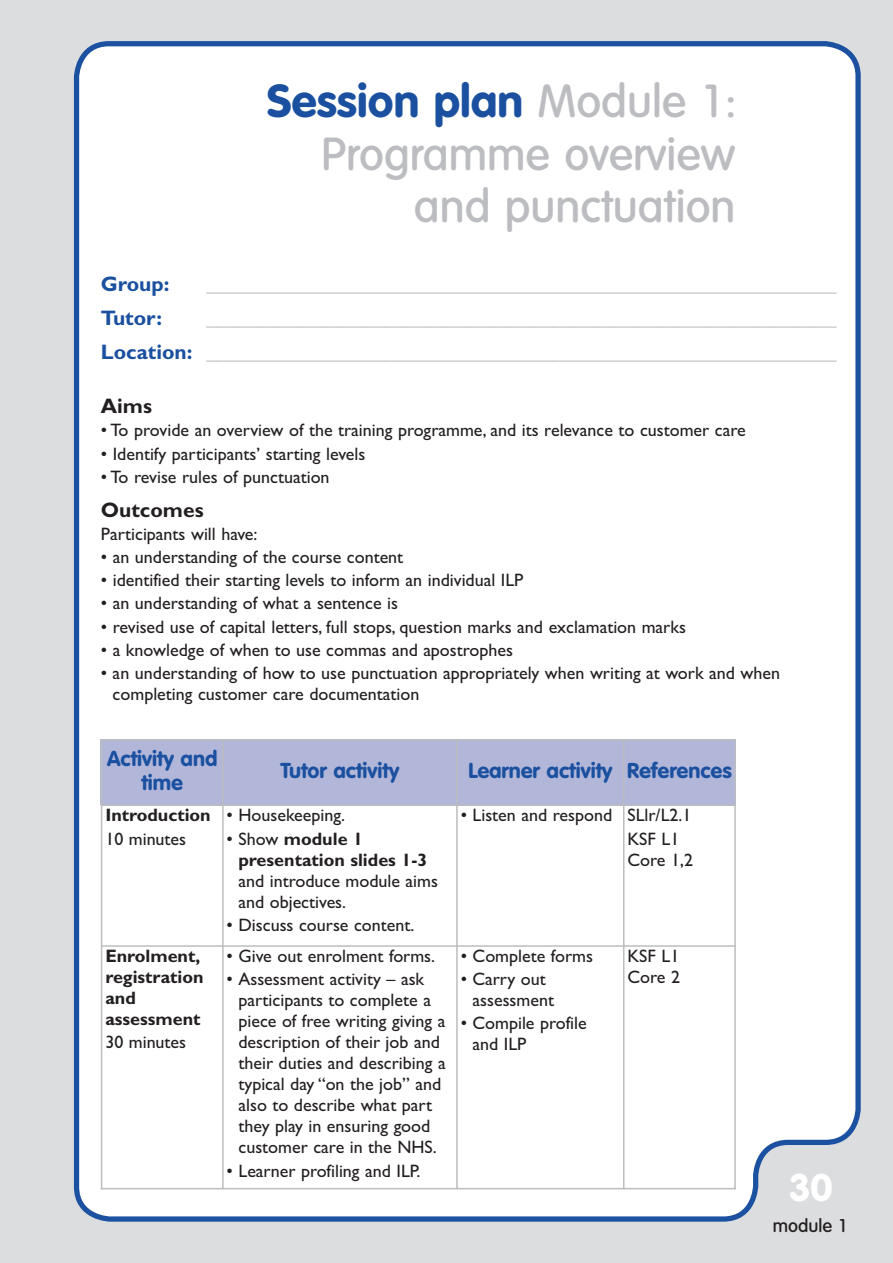
<style>
.page{position:relative;width:893px;height:1263px;background:#dcdddf}
.page>*{position:absolute;margin:0;border:0;box-sizing:border-box;transform-origin:0 0}
.t1{font:500 45px/52.5px "Volkswagen";color:#bcbdc0;text-align:right}
.t2{font:700 37.5px "Volkswagen";color:#fff}
.t3{font:700 21px/34.2px "Gill Sans";color:#bcbdc0;text-align:right}
.t4{font:700 21px/24px "Volkswagen";color:#1a509f;text-align:center}
.t5{font:700 21px "Gill Sans";color:#1a509f}
.t6{font:700 21px "Gill Sans";color:#231f20}
.t7{font:18px/21px "Gill Sans";color:#231f20}
.t8{font:700 18px/21px "Gill Sans";color:#231f20}
.t9{font:500 18px "Volkswagen";color:#231f20}
.s1{font-weight:700;color:#1a509f}
.s2{color:#1a509f}
.s3{font-weight:400}
</style>
<div class="page">
<div style="left:73px;top:41px;width:788px;height:1181px;background:#fff"></div>
<div style="left:101px;top:739px;width:122px;height:66px;background:#b2b7da"></div>
<div style="left:223px;top:739px;width:234px;height:66px;background:#b2b7da"></div>
<div style="left:457px;top:739px;width:167px;height:66px;background:#b2b7da"></div>
<div style="left:624px;top:739px;width:112px;height:66px;background:#b2b7da"></div>
<div style="left:101px;top:805px;width:122px;height:141px;background:#fff"></div>
<div style="left:223px;top:805px;width:234px;height:141px;background:#fff"></div>
<div style="left:457px;top:805px;width:167px;height:141px;background:#fff"></div>
<div style="left:624px;top:805px;width:112px;height:141px;background:#fff"></div>
<div style="left:101px;top:946px;width:122px;height:243px;background:#fff"></div>
<div style="left:223px;top:946px;width:234px;height:243px;background:#fff"></div>
<div style="left:457px;top:946px;width:167px;height:243px;background:#fff"></div>
<div style="left:624px;top:946px;width:112px;height:243px;background:#fff"></div>
<hr style="left:101px;top:739px;width:1px;height:450px;background:#bcbdc0">
<hr style="left:222px;top:739px;width:2px;height:450px;background:#bcbdc0">
<hr style="left:456px;top:739px;width:2px;height:450px;background:#bcbdc0">
<hr style="left:623px;top:739px;width:1px;height:450px;background:#bcbdc0">
<hr style="left:734px;top:739px;width:2px;height:450px;background:#bcbdc0">
<hr style="left:101px;top:739px;width:635px;height:2px;background:#bcbdc0">
<hr style="left:101px;top:804px;width:635px;height:2px;background:#bcbdc0">
<hr style="left:101px;top:945px;width:635px;height:2px;background:#bcbdc0">
<hr style="left:101px;top:1188px;width:635px;height:1px;background:#bcbdc0">
<p class="t5" style="left:101px;top:276px;width:70px">Group:</p>
<h1 class="t1" style="left:267px;top:76px;width:470px"><span class="s1">Session plan</span> Module 1:<br>Programme overview and punctuation</h1>
<p class="t3" style="left:206px;top:268px;width:631px">____________________________________________________________</p>
<p class="t5" style="left:101px;top:310px;width:63px">Tutor:</p>
<p class="t3" style="left:101px;top:303px;width:737px">____________________________________________________________<br><span class="s2">Location:</span> ____________________________________________________________</p>
<p class="t6" style="left:101px;top:398px;width:53px">Aims</p>
<p class="t7" style="left:101px;top:420px;width:646px">• To provide an overview of the training programme, and its relevance to customer care</p>
<p class="t7" style="left:101px;top:443px;width:266px">• Identify participants’ starting levels</p>
<p class="t7" style="left:101px;top:466px;width:230px">• To revise rules of punctuation</p>
<p class="t6" style="left:101px;top:502px;width:104px">Outcomes</p>
<p class="t7" style="left:101px;top:523px;width:158px">Participants will have:</p>
<p class="t7" style="left:101px;top:546px;width:304px">• an understanding of the course content</p>
<p class="t7" style="left:101px;top:570px;width:424px">• identified their starting levels to inform an individual ILP</p>
<p class="t7" style="left:101px;top:593px;width:299px">• an understanding of what a sentence is</p>
<p class="t7" style="left:101px;top:616px;width:587px">• revised use of capital letters, full stops, question marks and exclamation marks</p>
<p class="t7" style="left:101px;top:639px;width:414px">• a knowledge of when to use commas and apostrophes</p>
<p class="t7" style="left:113px;top:662px;width:669px;text-indent:-12px">• an understanding of how to use punctuation appropriately when writing at work and when completing customer care documentation</p>
<p class="t4" style="left:107px;top:746px;width:112px">Activity and time</p>
<p class="t8" style="left:105px;top:806px;width:107px">Introduction</p>
<p class="t7" style="left:105px;top:828px;width:82px">10 minutes</p>
<p class="t8" style="left:105px;top:947px;width:100px">Enrolment, registration and assessment</p>
<p class="t7" style="left:105px;top:1031px;width:82px">30 minutes</p>
<p class="t4" style="left:280px;top:758px;width:120px">Tutor activity</p>
<p class="t4" style="left:468px;top:758px;width:265px">Learner activity References</p>
<p class="t7" style="left:227px;top:805px;width:120px">• Housekeeping.</p>
<p class="t8" style="left:238px;top:830px;width:190px;text-indent:-12px"><span class="s3">• Show</span> module 1 presentation slides 1-3</p>
<p class="t7" style="left:238px;top:870px;width:201px">and introduce module aims and objectives.</p>
<p class="t7" style="left:227px;top:914px;width:189px">• Discuss course content.</p>
<p class="t7" style="left:227px;top:945px;width:210px">• Give out enrolment forms.</p>
<p class="t7" style="left:238px;top:969px;width:209px;text-indent:-12px">• Assessment activity – ask participants to complete a piece of free writing giving a description of their job and their duties and describing a typical day “on the job” and also to describe what part they play in ensuring good customer care in the NHS.</p>
<p class="t7" style="left:227px;top:1160px;width:195px">• Learner profiling and ILP.</p>
<p class="t7" style="left:627px;top:804px;width:65px;line-height:23.1px;text-indent:-167px">• Listen and respond SLlr/L2.1<br>KSF L1</p>
<p class="t7" style="left:627px;top:849px;width:67px">Core 1,2</p>
<p class="t7" style="left:461px;top:945px;width:134px">• Complete forms</p>
<p class="t7" style="left:472px;top:969px;width:83px;text-indent:-12px">• Carry out assessment</p>
<p class="t7" style="left:472px;top:1013px;width:116px;text-indent:-12px">• Compile profile and ILP</p>
<p class="t7" style="left:627px;top:945px;width:54px">KSF L1<br>Core 2</p>
<h2 class="t2" style="left:788px;top:1166px;width:46px">30</h2>
<p class="t9" style="left:773px;top:1215px;width:77px">module 1</p>
</div>
